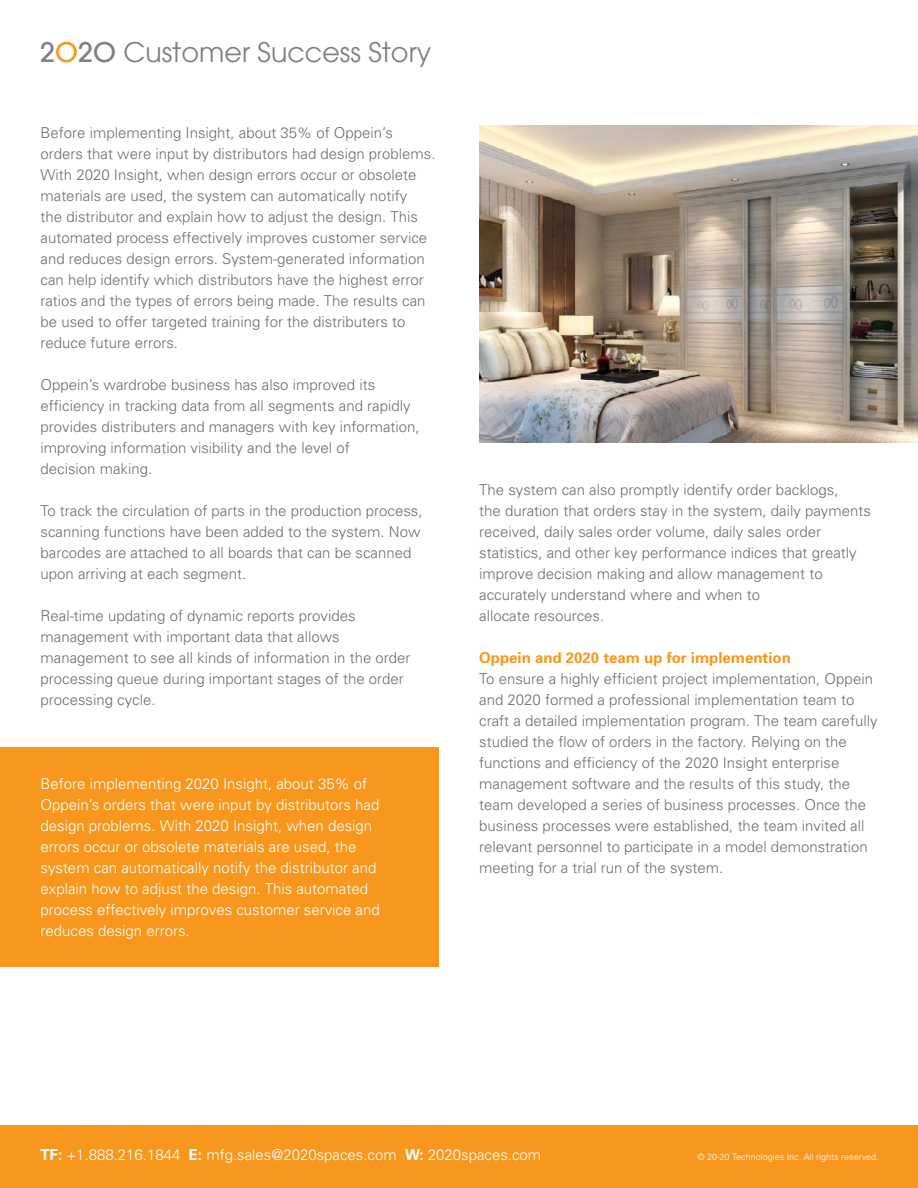
<style>
.page{position:relative;width:918px;height:1188px;background:#fff}
.page>*{position:absolute;margin:0;border:0;box-sizing:border-box;transform-origin:0 0}
.t1{font:27px "Avant Garde";color:#7e8083}
.t2{font:300 15px/21px "Univers";color:#6d6e71}
.t3{font:300 15px/21px "Univers";color:#fff}
.t4{font:700 15px "Univers";color:#f8971d}
.t5{font:300 9px "Univers";color:#fff}
.s1{font-weight:500}
.s2{font-weight:500;color:#f8971d}
.s3{font-weight:700}
</style>
<div class="page">
<div style="left:0;top:1125px;width:918px;height:63px;background:#f8971d"></div>
<div style="left:0;top:747px;width:439px;height:220px;background:#f8971d"></div>
<img style="left:479px;top:126px;width:439px;height:317px">
<h1 class="t1" style="left:40px;top:36px;width:392px"><span class="s1">2</span><span class="s2">O</span><span class="s1">2O</span> Customer Success Story</h1>
<p class="t2" style="left:40px;top:122px;width:397px">Before implementing Insight, about 35% of Oppein’s orders that were input by distributors had design problems.<br>With 2020 Insight, when design errors occur or obsolete materials are used, the system can automatically notify<br>the distributor and explain how to adjust the design. This automated process effectively improves customer service and reduces design errors. System-generated information can help identify which distributors have the highest error ratios and the types of errors being made. The results can be used to offer targeted training for the distributers to reduce future errors.</p>
<p class="t2" style="left:40px;top:374px;width:381px">Oppein’s wardrobe business has also improved its efficiency in tracking data from all segments and rapidly provides distributers and managers with key information, improving information visibility and the level of<br>decision making.</p>
<p class="t2" style="left:40px;top:500px;width:384px">To track the circulation of parts in the production process, scanning functions have been added to the system. Now barcodes are attached to all boards that can be scanned upon arriving at each segment.</p>
<p class="t2" style="left:40px;top:605px;width:372px">Real-time updating of dynamic reports provides management with important data that allows management to see all kinds of information in the order processing queue during important stages of the order processing cycle.</p>
<p class="t3" style="left:40px;top:773px;width:341px">Before implementing 2020 Insight, about 35% of Oppein’s orders that were input by distributors had design problems. With 2020 Insight, when design errors occur or obsolete materials are used, the system can automatically notify the distributor and explain how to adjust the design. This automated process effectively improves customer service and reduces design errors.</p>
<p class="t2" style="left:479px;top:479px;width:393px">The system can also promptly identify order backlogs,<br>the duration that orders stay in the system, daily payments received, daily sales order volume, daily sales order statistics, and other key performance indices that greatly improve decision making and allow management to accurately understand where and when to<br>allocate resources.</p>
<p class="t4" style="left:479px;top:649px;width:313px">Oppein and 2020 team up for implemention</p>
<p class="t2" style="left:479px;top:668px;width:400px">To ensure a highly efficient project implementation, Oppein and 2020 formed a professional implementation team to craft a detailed implementation program. The team carefully studied the flow of orders in the factory. Relying on the functions and efficiency of the 2020 Insight enterprise management software and the results of this study, the team developed a series of business processes. Once the business processes were established, the team invited all relevant personnel to participate in a model demonstration meeting for a trial run of the system.</p>
<p class="t3" style="left:40px;top:1145px;width:502px"><span class="s3">TF:</span> +1.888.216.1844 <span class="s3">E:</span> mfg.sales@2020spaces.com <span class="s3">W:</span> 2020spaces.com</p>
<p class="t5" style="left:697px;top:1152px;width:183px">© 20-20 Technologies Inc. All rights reserved.</p>
</div>
